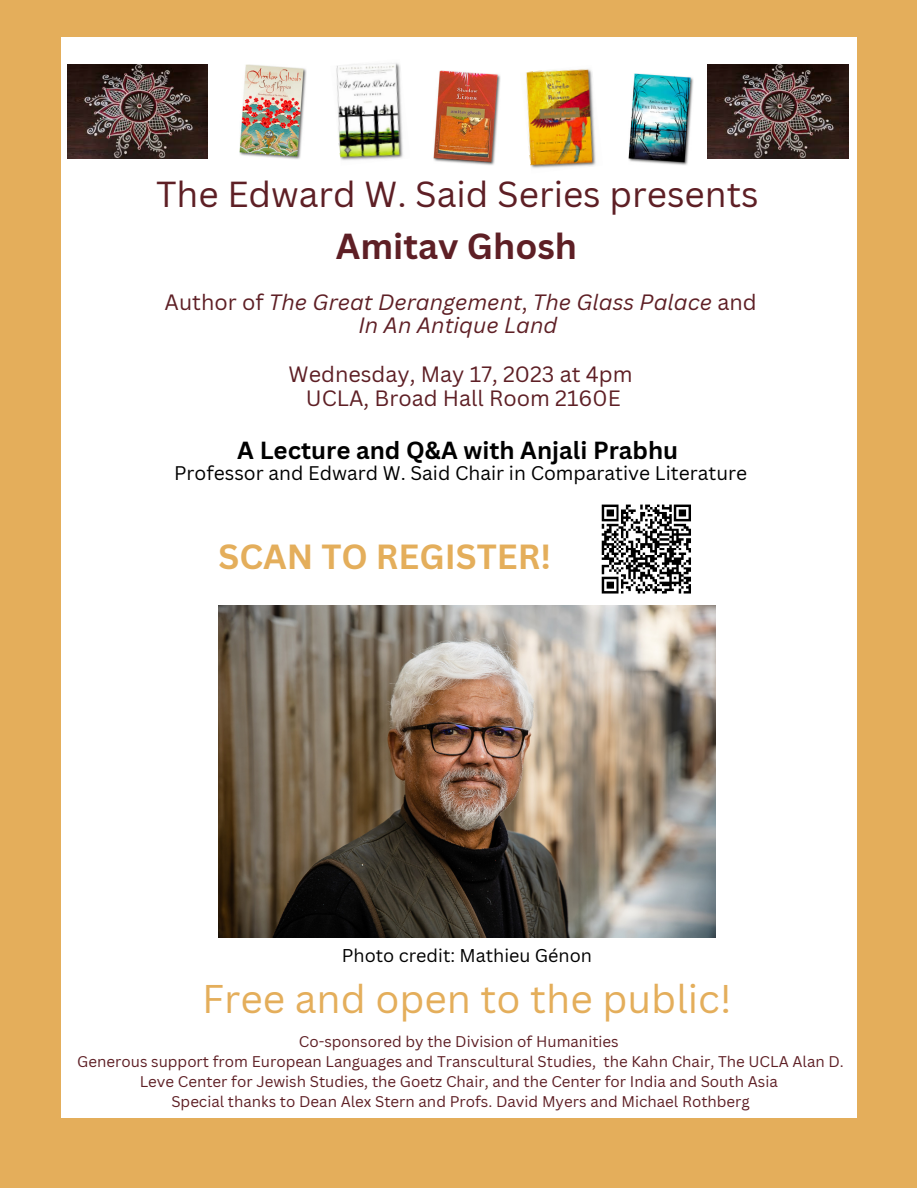
<style>
.page{position:relative;width:918px;height:1188px;background:#fff}
.page>*{position:absolute;margin:0;border:0;box-sizing:border-box;transform-origin:0 0}
.t1{font:39px "Canva Sans";color:#e4ae5b}
.t2{font:35.25px "Canva Sans";color:#5e1f25}
.t3{font:700 35.25px "Canva Sans";color:#5e1f25}
.t4{font:700 34.05px "Canva Sans";color:#e4ae5b}
.t5{font:700 24.15px "Canva Sans";color:#000}
.t6{font:italic 21.6px/23.2px "Canva Sans";color:#5e1f25;text-align:center}
.t7{font:21.6px/24.2px "Canva Sans";color:#5e1f25;text-align:center}
.t8{font:19.2px "Canva Sans";color:#000}
.t9{font:18px "Canva Sans";color:#000}
.t10{font:15.15px/20.2px "Canva Sans";color:#5e1f25;text-align:center}
.s1{font-style:normal}
</style>
<div class="page">
<div style="left:0;top:0;width:917px;height:1188px;background:#e4ae5b"></div>
<div style="left:61px;top:37px;width:796px;height:1080px;background:#fff"></div>
<img style="left:467px;top:504px;width:249px;height:102px">
<img style="left:240px;top:65px;width:66px;height:94px">
<img style="left:628px;top:73px;width:65px;height:92px">
<img style="left:336px;top:63px;width:67px;height:98px">
<img style="left:434px;top:71px;width:66px;height:94px">
<img style="left:526px;top:69px;width:70px;height:99px">
<img style="left:67px;top:65px;width:141px;height:93px">
<img style="left:708px;top:65px;width:141px;height:93px">
<img style="left:218px;top:606px;width:498px;height:332px">
<h2 class="t2" style="left:156px;top:169px;width:604px">The Edward W. Said Series presents</h2>
<h2 class="t3" style="left:336px;top:221px;width:243px">Amitav Ghosh</h2>
<h3 class="t6" style="left:165px;top:290px;width:594px"><span class="s1">Author of</span> The Great Derangement<span class="s1">,</span> The Glass Palace <span class="s1">and<br></span>In An Antique Land</h3>
<h3 class="t7" style="left:289px;top:361px;width:345px">Wednesday, May 17, 2023 at 4pm<br>UCLA, Broad Hall Room 2160E</h3>
<h3 class="t5" style="left:237px;top:433px;width:443px">A Lecture and Q&amp;A with Anjali Prabhu</h3>
<p class="t8" style="left:174px;top:460px;width:575px">Professor and Edward W. Said Chair in Comparative Literature</p>
<h3 class="t4" style="left:219px;top:533px;width:334px">SCAN TO REGISTER!</h3>
<p class="t9" style="left:342px;top:943px;width:252px">Photo credit: Mathieu Génon</p>
<h1 class="t1" style="left:202px;top:971px;width:531px">Free and open to the public!</h1>
<p class="t10" style="left:77px;top:1031px;width:768px">Co-sponsored by the Division of Humanities<br>Generous support from European Languages and Transcultural Studies, the Kahn Chair, The UCLA Alan D.<br>Leve Center for Jewish Studies, the Goetz Chair, and the Center for India and South Asia<br>Special thanks to Dean Alex Stern and Profs. David Myers and Michael Rothberg</p>
</div>
